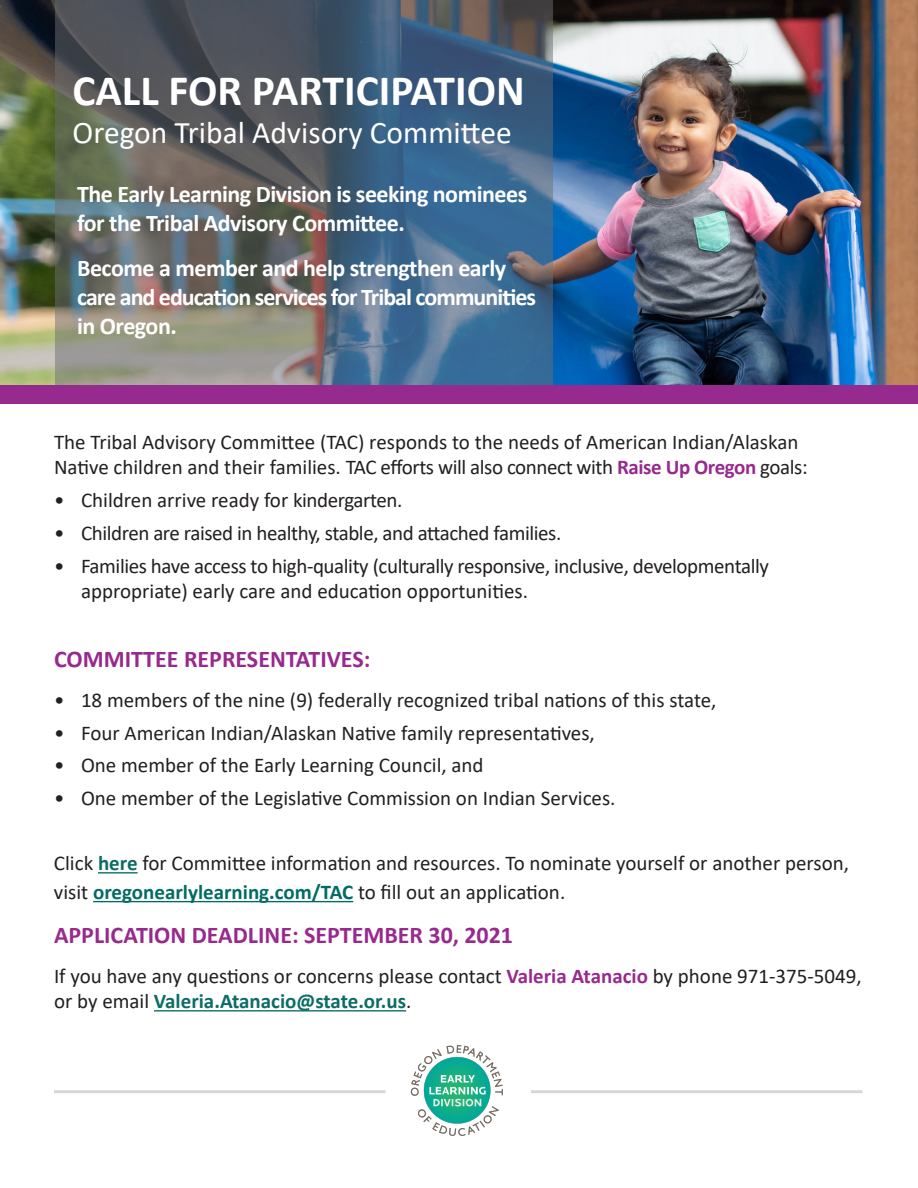
<style>
.page{position:relative;width:918px;height:1188px;background:#fff}
.page>*{position:absolute;margin:0;border:0;box-sizing:border-box;transform-origin:0 0}
.t1{font:700 43.5px "Calibri";color:#fff}
.t2{font:31.5px "Calibri";color:#fff}
.t3{font:700 24px/28.8px "Calibri";letter-spacing:-.02em;color:#fff}
.t4{font:700 24px "Calibri";color:#98298e}
.t5{font:21px/25.2px "Calibri";color:#231f20}
.t6{font:21px/25.2px "Calibri";letter-spacing:-.02em;color:#231f20}
.s1{font-weight:700;color:#98298e}
.s2{font-weight:700;color:#0b6d65}
.s3{font-weight:700;color:#006c64}
</style>
<div class="page">
<img style="left:0;top:0;width:918px;height:389px">
<hr style="left:98px;top:872px;width:40px;height:2px;background:#0b6d65">
<hr style="left:93px;top:901px;width:260px;height:1px;background:#006c64">
<hr style="left:154px;top:1010px;width:252px;height:2px;background:#0b6d65">
<svg style="left:56px;top:1px;width:497px;height:384px;background:#576774"></svg>
<div style="left:1px;top:385px;width:917px;height:18px;background:#972a8e"></div>
<img style="left:410px;top:1045px;width:93px;height:91px">
<hr style="left:54px;top:1090px;width:332px;height:3px;background:#bcbdc0">
<hr style="left:531px;top:1090px;width:332px;height:3px;background:#bcbdc0">
<p class="t1" style="left:73px;top:60px;width:454px">CALL FOR PARTICIPATION</p>
<p class="t2" style="left:73px;top:111px;width:441px">Oregon Tribal Advisory Committee</p>
<p class="t3" style="left:77px;top:180px;width:452px">The Early Learning Division is seeking nominees for the Tribal Advisory Committee.</p>
<p class="t3" style="left:77px;top:254px;width:461px">Become a member and help strengthen early care and education services for Tribal communities in Oregon.</p>
<p class="t5" style="left:54px;top:429px;width:755px">The Tribal Advisory Committee (TAC) responds to the needs of American Indian/Alaskan<br>Native children and their families. TAC efforts will also connect with <span class="s1">Raise Up Oregon</span> goals:</p>
<p class="t5" style="left:54px;top:487px;width:350px">• Children arrive ready for kindergarten.</p>
<p class="t6" style="left:54px;top:520px;width:509px">• Children are raised in healthy, stable, and attached families.</p>
<p class="t6" style="left:81px;top:552px;width:690px;text-indent:-27px">• Families have access to high-quality (culturally responsive, inclusive, developmentally appropriate) early care and education opportunities.</p>
<p class="t4" style="left:54px;top:642px;width:318px">COMMITTEE REPRESENTATIVES:</p>
<p class="t5" style="left:54px;top:687px;width:664px">• 18 members of the nine (9) federally recognized tribal nations of this state,</p>
<p class="t5" style="left:54px;top:720px;width:542px">• Four American Indian/Alaskan Native family representatives,</p>
<p class="t5" style="left:54px;top:752px;width:431px">• One member of the Early Learning Council, and</p>
<p class="t5" style="left:54px;top:785px;width:563px">• One member of the Legislative Commission on Indian Services.</p>
<p class="t5" style="left:54px;top:849px;width:797px;line-height:28.8px">Click <span class="s2">here</span> for Committee information and resources. To nominate yourself or another person, visit <span class="s3">oregonearlylearning.com/TAC</span> to fill out an application.</p>
<p class="t4" style="left:54px;top:918px;width:461px">APPLICATION DEADLINE: SEPTEMBER 30, 2021</p>
<p class="t5" style="left:54px;top:963px;width:809px">If you have any questions or concerns please contact <span class="s1">Valeria Atanacio</span> by phone 971-375-5049, or by email <span class="s2">Valeria.Atanacio@state.or.us</span>.</p>
</div>
